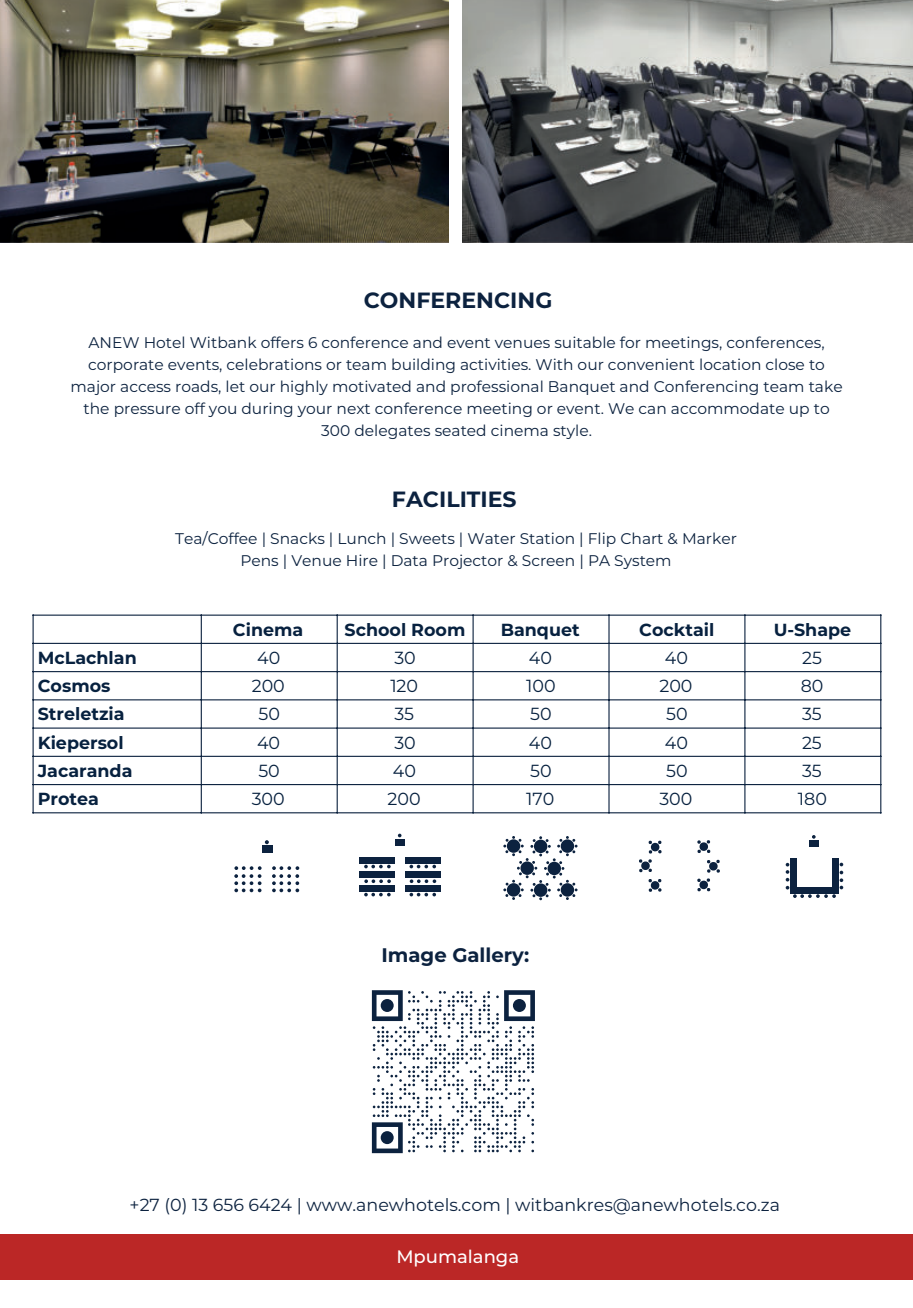
<style>
.page{position:relative;width:913px;height:1308px;background:#fff}
.page>*{position:absolute;margin:0;border:0;box-sizing:border-box;transform-origin:0 0}
.t1{font:700 22.05px "Montserrat";color:#0c223f}
.t2{font:700 19.57px "Montserrat";color:#0c223f}
.t3{font:500 18px "Montserrat";color:#fff}
.t4{font:700 17.55px "Montserrat";color:#07213f}
.t5{font:17.55px "Montserrat";color:#07213f}
.t6{font:17.55px "Montserrat";color:#0c223f}
.t7{font:15.53px/22.1px "Montserrat";color:#0c223f;text-align:center}
</style>
<div class="page">
<img style="left:0;top:0;width:912px;height:1280px">
<svg style="left:503px;top:836px;width:74px;height:64px"></svg>
<div style="left:0;top:1234px;width:912px;height:45px;background:#bb2726"></div>
<div style="left:0;top:1211px;width:912px;height:20px;background:#fff"></div>
<div style="left:449px;top:0;width:12px;height:304px;background:#fff"></div>
<div style="left:0;top:243px;width:912px;height:187px;background:#fff"></div>
<div style="left:360px;top:857px;width:35px;height:7px;background:#0c223f"></div>
<div style="left:405px;top:857px;width:35px;height:7px;background:#0c223f"></div>
<div style="left:360px;top:871px;width:35px;height:7px;background:#0c223f"></div>
<div style="left:405px;top:871px;width:35px;height:7px;background:#0c223f"></div>
<div style="left:360px;top:885px;width:35px;height:7px;background:#0c223f"></div>
<div style="left:405px;top:885px;width:35px;height:7px;background:#0c223f"></div>
<svg style="left:409px;top:864px;width:27px;height:4px"></svg>
<svg style="left:364px;top:864px;width:26px;height:4px"></svg>
<svg style="left:409px;top:879px;width:27px;height:4px"></svg>
<svg style="left:364px;top:879px;width:26px;height:4px"></svg>
<svg style="left:409px;top:892px;width:27px;height:4px"></svg>
<svg style="left:364px;top:892px;width:26px;height:4px"></svg>
<svg style="left:397px;top:833px;width:4px;height:4px"></svg>
<div style="left:395px;top:838px;width:9px;height:7px;background:#0c223f"></div>
<div style="left:789px;top:858px;width:7px;height:35px;background:#0c223f"></div>
<div style="left:831px;top:858px;width:7px;height:35px;background:#0c223f"></div>
<svg style="left:785px;top:862px;width:57px;height:36px"></svg>
<svg style="left:811px;top:835px;width:4px;height:3px"></svg>
<div style="left:808px;top:840px;width:10px;height:6px;background:#0c223f"></div>
<svg style="left:265px;top:840px;width:4px;height:4px"></svg>
<div style="left:261px;top:845px;width:11px;height:8px;background:#0c223f"></div>
<svg style="left:272px;top:866px;width:27px;height:26px"></svg>
<svg style="left:234px;top:866px;width:27px;height:26px"></svg>
<svg style="left:372px;top:990px;width:162px;height:163px"></svg>
<div style="left:380px;top:999px;width:13px;height:13px;background:#0c223f;border-radius:50%"></div>
<div style="left:512px;top:999px;width:13px;height:13px;background:#0c223f;border-radius:50%"></div>
<div style="left:380px;top:1131px;width:13px;height:13px;background:#0c223f;border-radius:50%"></div>
<svg style="left:696px;top:840px;width:14px;height:13px"></svg>
<svg style="left:696px;top:859px;width:23px;height:32px"></svg>
<svg style="left:648px;top:878px;width:13px;height:14px"></svg>
<svg style="left:638px;top:859px;width:13px;height:13px"></svg>
<svg style="left:648px;top:840px;width:13px;height:13px"></svg>
<div style="left:34px;top:616px;width:847px;height:197px;background:#fff"></div>
<hr style="left:33px;top:614px;width:1px;height:199px;background:#0c223f">
<hr style="left:201px;top:614px;width:1px;height:199px;background:#0c223f">
<hr style="left:336px;top:614px;width:1px;height:199px;background:#0c223f">
<hr style="left:472px;top:614px;width:1px;height:199px;background:#0c223f">
<hr style="left:608px;top:614px;width:1px;height:199px;background:#0c223f">
<hr style="left:744px;top:614px;width:1px;height:199px;background:#0c223f">
<hr style="left:32px;top:614px;width:849px;height:1px;background:#0c223f">
<hr style="left:32px;top:643px;width:849px;height:1px;background:#0c223f">
<hr style="left:32px;top:671px;width:849px;height:1px;background:#0c223f">
<hr style="left:32px;top:699px;width:849px;height:1px;background:#0c223f">
<hr style="left:32px;top:727px;width:849px;height:1px;background:#0c223f">
<hr style="left:32px;top:755px;width:849px;height:2px;background:#0c223f">
<hr style="left:32px;top:784px;width:849px;height:1px;background:#0c223f">
<hr style="left:32px;top:812px;width:849px;height:1px;background:#0c223f">
<hr style="left:879px;top:614px;width:1px;height:199px;background:#0c223f">
<h1 class="t1" style="left:363px;top:291px;width:190px">CONFERENCING</h1>
<p class="t7" style="left:70px;top:332px;width:773px">ANEW Hotel Witbank offers 6 conference and event venues suitable for meetings, conferences, corporate events, celebrations or team building activities. With our convenient location close to major access roads, let our highly motivated and professional Banquet and Conferencing team take the pressure off you during your next conference meeting or event. We can accommodate up to 300 delegates seated cinema style.</p>
<h1 class="t1" style="left:392px;top:489px;width:126px">FACILITIES</h1>
<p class="t7" style="left:175px;top:528px;width:563px">Tea/Coffee | Snacks | Lunch | Sweets | Water Station | Flip Chart &amp; Marker<br>Pens | Venue Hire | Data Projector &amp; Screen | PA System</p>
<p class="t4" style="left:233px;top:622px;width:72px">Cinema</p>
<p class="t4" style="left:344px;top:622px;width:122px">School Room</p>
<p class="t4" style="left:500px;top:622px;width:80px">Banquet</p>
<p class="t4" style="left:639px;top:622px;width:77px">Cocktail</p>
<p class="t4" style="left:773px;top:622px;width:79px">U-Shape</p>
<p class="t4" style="left:38px;top:650px;width:100px">McLachlan</p>
<p class="t5" style="left:257px;top:649px;width:25px">40</p>
<p class="t5" style="left:394px;top:649px;width:23px">30</p>
<p class="t5" style="left:528px;top:649px;width:25px">40</p>
<p class="t5" style="left:664px;top:649px;width:25px">40</p>
<p class="t5" style="left:801px;top:649px;width:21px">25</p>
<p class="t4" style="left:38px;top:678px;width:74px">Cosmos</p>
<p class="t5" style="left:251px;top:677px;width:35px">200</p>
<p class="t5" style="left:390px;top:677px;width:29px">120</p>
<p class="t5" style="left:526px;top:677px;width:31px">100</p>
<p class="t5" style="left:659px;top:677px;width:35px">200</p>
<p class="t5" style="left:800px;top:677px;width:24px">80</p>
<p class="t4" style="left:38px;top:706px;width:88px">Streletzia</p>
<p class="t5" style="left:258px;top:705px;width:23px">50</p>
<p class="t5" style="left:394px;top:705px;width:21px">35</p>
<p class="t5" style="left:530px;top:705px;width:23px">50</p>
<p class="t5" style="left:665px;top:705px;width:23px">50</p>
<p class="t5" style="left:801px;top:705px;width:21px">35</p>
<p class="t4" style="left:38px;top:734px;width:87px">Kiepersol</p>
<p class="t5" style="left:257px;top:733px;width:25px">40</p>
<p class="t5" style="left:394px;top:733px;width:23px">30</p>
<p class="t5" style="left:528px;top:733px;width:25px">40</p>
<p class="t5" style="left:664px;top:733px;width:25px">40</p>
<p class="t5" style="left:801px;top:733px;width:21px">25</p>
<p class="t4" style="left:38px;top:763px;width:96px">Jacaranda</p>
<p class="t5" style="left:258px;top:762px;width:23px">50</p>
<p class="t5" style="left:393px;top:762px;width:25px">40</p>
<p class="t5" style="left:530px;top:762px;width:23px">50</p>
<p class="t5" style="left:665px;top:762px;width:23px">50</p>
<p class="t5" style="left:801px;top:762px;width:21px">35</p>
<p class="t4" style="left:38px;top:791px;width:63px">Protea</p>
<p class="t5" style="left:251px;top:790px;width:34px">300</p>
<p class="t5" style="left:387px;top:790px;width:35px">200</p>
<p class="t5" style="left:526px;top:790px;width:30px">170</p>
<p class="t5" style="left:659px;top:790px;width:34px">300</p>
<p class="t5" style="left:797px;top:790px;width:31px">180</p>
<p class="t2" style="left:381px;top:946px;width:149px">Image Gallery:</p>
<p class="t6" style="left:130px;top:1196px;width:651px">+27 (0) 13 656 6424 | www.anewhotels.com | witbankres@anewhotels.co.za</p>
<p class="t3" style="left:396px;top:1250px;width:124px">Mpumalanga</p>
</div>
